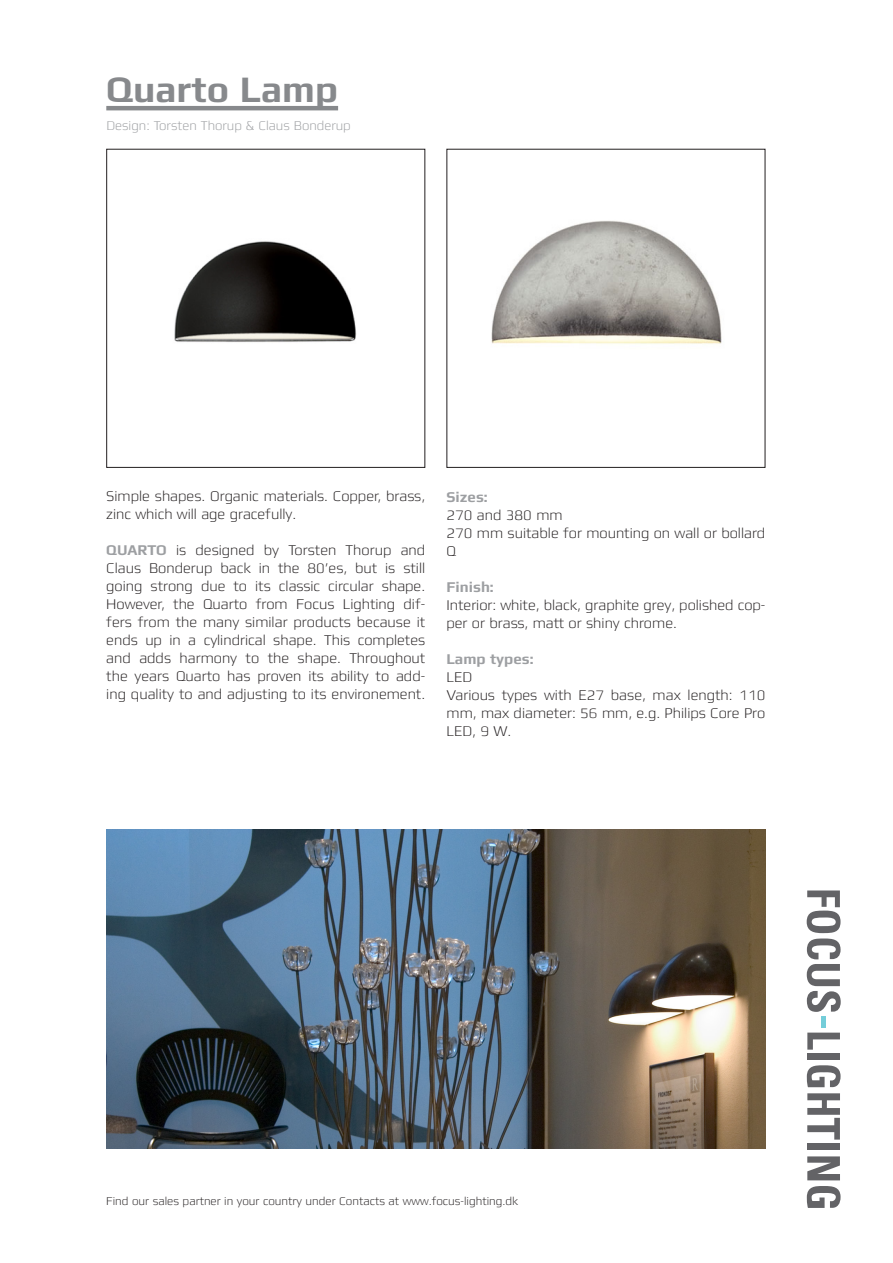
<style>
.page{position:relative;width:893px;height:1263px;background:#fff}
.page>*{position:absolute;margin:0;border:0;box-sizing:border-box;transform-origin:0 0}
.Overskrift{font:700 37.5px "Mdd";color:#87898c}
.t1{font:300 15px/18px "Mdd";color:#231f20}
.t2{font:700 15px "Mdd";color:#9d9fa2}
.t3{font:300 13.5px "Mdd";color:#9d9fa2}
.t4{font:300 12px "Mdd";color:#231f20}
.s1{font-weight:700;color:#9d9fa2}
</style>
<div class="page">
<img style="left:174px;top:241px;width:183px;height:101px">
<div style="left:106px;top:149px;width:319px;height:319px;border:1px solid #231f20"></div>
<img style="left:491px;top:220px;width:231px;height:124px">
<img style="left:106px;top:829px;width:659px;height:319px">
<svg style="left:807px;top:890px;width:34px;height:122px"></svg>
<svg style="left:807px;top:1032px;width:33px;height:18px"></svg>
<div style="left:807px;top:1053px;width:33px;height:7px;background:#636366"></div>
<svg style="left:807px;top:1065px;width:33px;height:22px"></svg>
<svg style="left:807px;top:1093px;width:33px;height:46px"></svg>
<div style="left:807px;top:1143px;width:33px;height:7px;background:#636366"></div>
<svg style="left:807px;top:1156px;width:33px;height:24px"></svg>
<svg style="left:807px;top:1186px;width:33px;height:22px"></svg>
<div style="left:821px;top:1016px;width:5px;height:11px;background:#74cdd9"></div>
<hr style="left:106px;top:106px;width:232px;height:4px;background:#87898c">
<p class="Overskrift" style="left:106px;top:69px;width:233px">Quarto Lamp</p>
<p class="t3" style="left:106px;top:119px;width:246px">Design: Torsten Thorup &amp; Claus Bonderup</p>
<p class="t1" style="left:106px;top:487px;width:320px">Simple shapes. Organic materials. Copper, brass, zinc which will age gracefully.</p>
<p class="t1" style="left:106px;top:541px;width:320px;text-align:justify"><span class="s1">QUARTO</span> is designed by Torsten Thorup and Claus Bonderup back in the 80’es, but is still going strong due to its classic circular shape.<br>However, the Quarto from Focus Lighting dif&shy;fers from the many similar products because it ends up in a cylindrical shape. This completes and adds harmony to the shape. Throughout the years Quarto has proven its ability to add&shy;ing quality to and adjusting to its environement.</p>
<p class="t2" style="left:446px;top:489px;width:43px">Sizes:</p>
<p class="t1" style="left:446px;top:506px;width:118px">270 and 380 mm</p>
<p class="t1" style="left:446px;top:524px;width:320px">270 mm suitable for mounting on wall or bollard<br>Q</p>
<p class="t2" style="left:446px;top:579px;width:49px">Finish:</p>
<p class="t1" style="left:446px;top:596px;width:320px">Interior: white, black, graphite grey, polished cop&shy;per or brass, matt or shiny chrome.</p>
<p class="t2" style="left:446px;top:651px;width:89px">Lamp types:</p>
<p class="t1" style="left:446px;top:668px;width:27px">LED</p>
<p class="t1" style="left:446px;top:686px;width:320px;text-align:justify">Various types with E27 base, max length: 110 mm, max diameter: 56 mm, e.g. Philips Core Pro LED, 9 W.</p>
<p class="t4" style="left:106px;top:1194px;width:413px">Find our sales partner in your country under Contacts at www.focus-lighting.dk</p>
</div>
